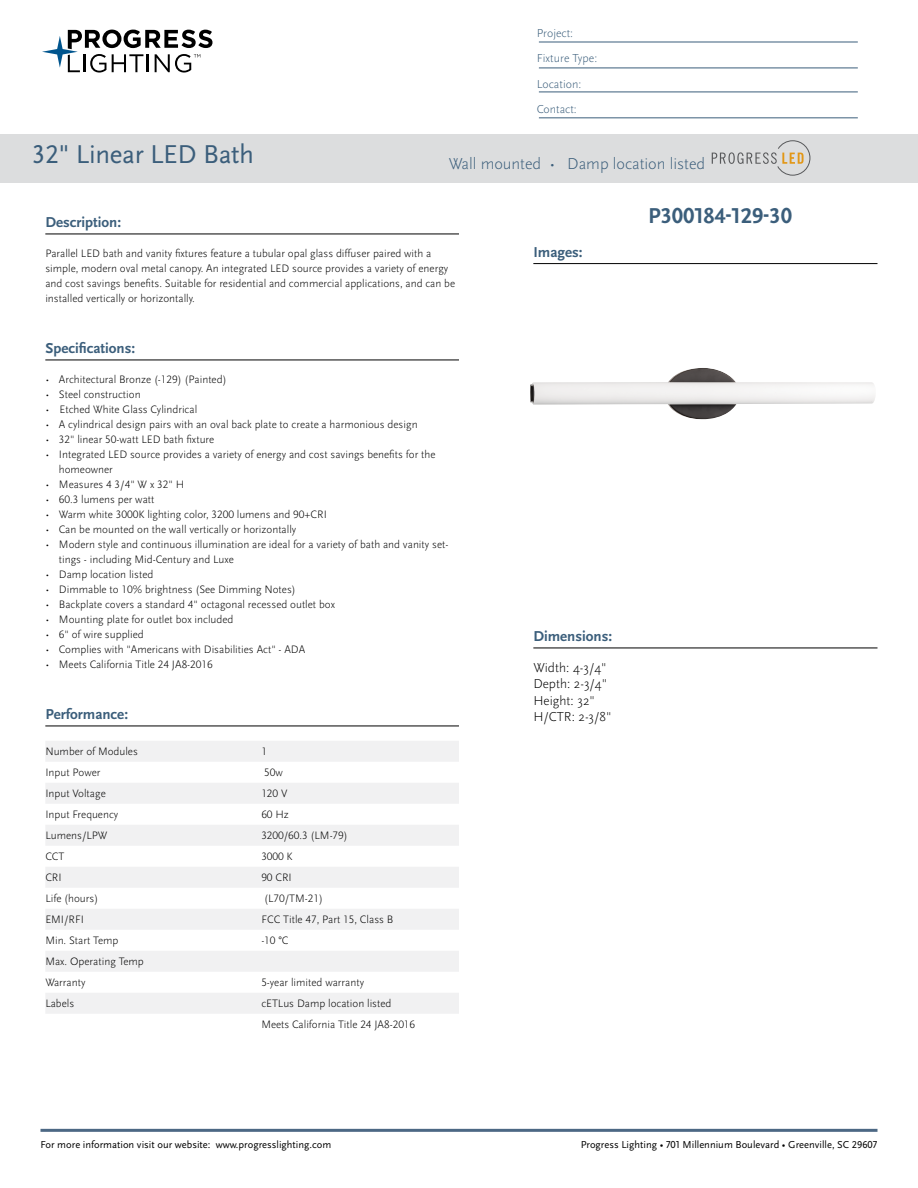
<style>
.page{position:relative;width:918px;height:1188px;background:#fff}
.page>*{position:absolute;margin:0;border:0;box-sizing:border-box;transform-origin:0 0}
.t1{font:27px "Scala Sans Pro";letter-spacing:-.01em;color:#3b5e7b}
.t2{font:700 22.5px "Scala Sans Pro";color:#3b5e7b}
.t3{font:300 16.5px "Scala Sans Pro";color:#3b5e7b}
.t4{font:700 15px "Scala Sans Pro";color:#3b5e7b}
.t5{font:300 13.5px/16.2px "Scala Sans Pro";color:#000}
.t6{font:300 12px/25.5px "Scala Sans Pro";color:#3b5e7b}
.t7{font:300 11.25px/15px "Scala Sans Pro";color:#000}
.t8{font:10.5px "Scala Sans Pro";color:#000}
</style>
<div class="page">
<svg style="left:42px;top:30px;width:170px;height:43px"></svg>
<hr style="left:40px;top:1129px;width:838px;height:3px;background:#4c6884">
<hr style="left:539px;top:42px;width:319px;height:1px;background:#3b5e7b">
<hr style="left:539px;top:68px;width:319px;height:1px;background:#3b5e7b">
<hr style="left:539px;top:92px;width:319px;height:1px;background:#3b5e7b">
<hr style="left:539px;top:118px;width:319px;height:1px;background:#3b5e7b">
<hr style="left:533px;top:263px;width:344px;height:1px;background:#000">
<hr style="left:45px;top:234px;width:414px;height:1px;background:#000">
<hr style="left:45px;top:360px;width:414px;height:1px;background:#000">
<hr style="left:45px;top:726px;width:414px;height:1px;background:#000">
<div style="left:45px;top:741px;width:414px;height:21px;background:#f1f1f2"></div>
<div style="left:45px;top:783px;width:414px;height:21px;background:#f1f1f2"></div>
<div style="left:45px;top:825px;width:414px;height:21px;background:#f1f1f2"></div>
<div style="left:45px;top:867px;width:414px;height:21px;background:#f1f1f2"></div>
<div style="left:45px;top:909px;width:414px;height:21px;background:#f1f1f2"></div>
<div style="left:45px;top:951px;width:414px;height:21px;background:#f1f1f2"></div>
<div style="left:45px;top:993px;width:414px;height:21px;background:#f1f1f2"></div>
<div style="left:0;top:134px;width:918px;height:49px;background:#dcddde"></div>
<img style="left:530px;top:368px;width:345px;height:51px">
<svg style="left:712px;top:141px;width:98px;height:34px"></svg>
<hr style="left:533px;top:648px;width:344px;height:1px;background:#000">
<p class="t6" style="left:537px;top:20px;width:62px">Project:<br>Fixture Type:<br>Location:<br>Contact:</p>
<h1 class="t1" style="left:32px;top:139px;width:223px">32" Linear LED Bath</h1>
<h3 class="t3" style="left:449px;top:154px;width:258px">Wall mounted • Damp location listed</h3>
<h2 class="t2" style="left:648px;top:202px;width:145px">P300184-129-30</h2>
<h3 class="t4" style="left:45px;top:213px;width:77px">Description:</h3>
<p class="t7" style="left:45px;top:246px;width:411px">Parallel LED bath and vanity fixtures feature a tubular opal glass diffuser paired with a simple, modern oval metal canopy. An integrated LED source provides a variety of energy and cost savings benefits. Suitable for residential and commercial applications, and can be installed vertically or horizontally.</p>
<h3 class="t4" style="left:45px;top:339px;width:91px">Specifications:</h3>
<p class="t7" style="left:45px;top:372px;width:183px">• Architectural Bronze (-129) (Painted)</p>
<p class="t7" style="left:45px;top:387px;width:97px">• Steel construction</p>
<p class="t7" style="left:45px;top:402px;width:153px">• Etched White Glass Cylindrical</p>
<p class="t7" style="left:45px;top:417px;width:374px">• A cylindrical design pairs with an oval back plate to create a harmonious design</p>
<p class="t7" style="left:45px;top:432px;width:171px">• 32" linear 50-watt LED bath fixture</p>
<p class="t7" style="left:59px;top:447px;width:378px;text-indent:-13px">• Integrated LED source provides a variety of energy and cost savings benefits for the homeowner</p>
<p class="t7" style="left:45px;top:477px;width:140px">• Measures 4 3/4" W x 32" H</p>
<p class="t7" style="left:45px;top:492px;width:111px">• 60.3 lumens per watt</p>
<p class="t7" style="left:45px;top:507px;width:283px">• Warm white 3000K lighting color, 3200 lumens and 90+CRI</p>
<p class="t7" style="left:45px;top:522px;width:252px">• Can be mounted on the wall vertically or horizontally</p>
<p class="t7" style="left:59px;top:537px;width:391px;text-indent:-13px">• Modern style and continuous illumination are ideal for a variety of bath and vanity set&shy;tings - including Mid-Century and Luxe</p>
<p class="t7" style="left:45px;top:567px;width:110px">• Damp location listed</p>
<p class="t7" style="left:45px;top:582px;width:252px">• Dimmable to 10% brightness (See Dimming Notes)</p>
<p class="t7" style="left:45px;top:597px;width:291px">• Backplate covers a standard 4" octagonal recessed outlet box</p>
<p class="t7" style="left:45px;top:612px;width:189px">• Mounting plate for outlet box included</p>
<p class="t7" style="left:45px;top:627px;width:100px">• 6" of wire supplied</p>
<p class="t7" style="left:45px;top:642px;width:261px">• Complies with "Americans with Disabilities Act" - ADA</p>
<p class="t7" style="left:45px;top:657px;width:169px">• Meets California Title 24 JA8-2016</p>
<h3 class="t4" style="left:45px;top:705px;width:84px">Performance:</h3>
<p class="t7" style="left:45px;top:744px;width:94px">Number of Modules</p>
<p class="t7" style="left:261px;top:744px;width:7px">1</p>
<p class="t7" style="left:45px;top:765px;width:57px">Input Power</p>
<p class="t7" style="left:264px;top:765px;width:20px">50w</p>
<p class="t7" style="left:45px;top:786px;width:62px">Input Voltage</p>
<p class="t7" style="left:261px;top:786px;width:28px">120 V</p>
<p class="t7" style="left:45px;top:807px;width:74px">Input Frequency</p>
<p class="t7" style="left:261px;top:807px;width:29px">60 Hz</p>
<p class="t7" style="left:45px;top:828px;width:64px">Lumens/LPW</p>
<p class="t7" style="left:261px;top:828px;width:88px">3200/60.3 (LM-79)</p>
<p class="t7" style="left:45px;top:849px;width:21px">CCT</p>
<p class="t7" style="left:261px;top:849px;width:33px">3000 K</p>
<p class="t7" style="left:45px;top:870px;width:18px">CRI</p>
<p class="t7" style="left:261px;top:870px;width:32px">90 CRI</p>
<p class="t7" style="left:45px;top:891px;width:54px">Life (hours)</p>
<p class="t7" style="left:264px;top:891px;width:60px">(L70/TM-21)</p>
<p class="t7" style="left:45px;top:912px;width:40px">EMI/RFI</p>
<p class="t7" style="left:261px;top:912px;width:134px">FCC Title 47, Part 15, Class B</p>
<p class="t7" style="left:45px;top:933px;width:75px">Min. Start Temp</p>
<p class="t7" style="left:261px;top:933px;width:29px">-10 °C</p>
<p class="t7" style="left:45px;top:951px;width:100px;line-height:21px">Max. Operating Temp<br>Warranty</p>
<h3 class="t4" style="left:533px;top:243px;width:51px">Images:</h3>
<h3 class="t4" style="left:533px;top:627px;width:80px">Dimensions:</h3>
<p class="t5" style="left:533px;top:660px;width:80px">Width: 4-3/4"<br>Depth: 2-3/4"<br>Height: 32"<br>H/CTR: 2-3/8"</p>
<p class="t7" style="left:261px;top:975px;width:104px">5-year limited warranty</p>
<p class="t7" style="left:45px;top:996px;width:30px">Labels</p>
<p class="t7" style="left:261px;top:993px;width:155px;line-height:21px">cETLus Damp location listed<br>Meets California Title 24 JA8-2016</p>
<p class="t8" style="left:40px;top:1139px;width:292px">For more information visit our website: www.progresslighting.com</p>
<p class="t8" style="left:581px;top:1138px;width:298px">Progress Lighting • 701 Millennium Boulevard • Greenville, SC 29607</p>
</div>
